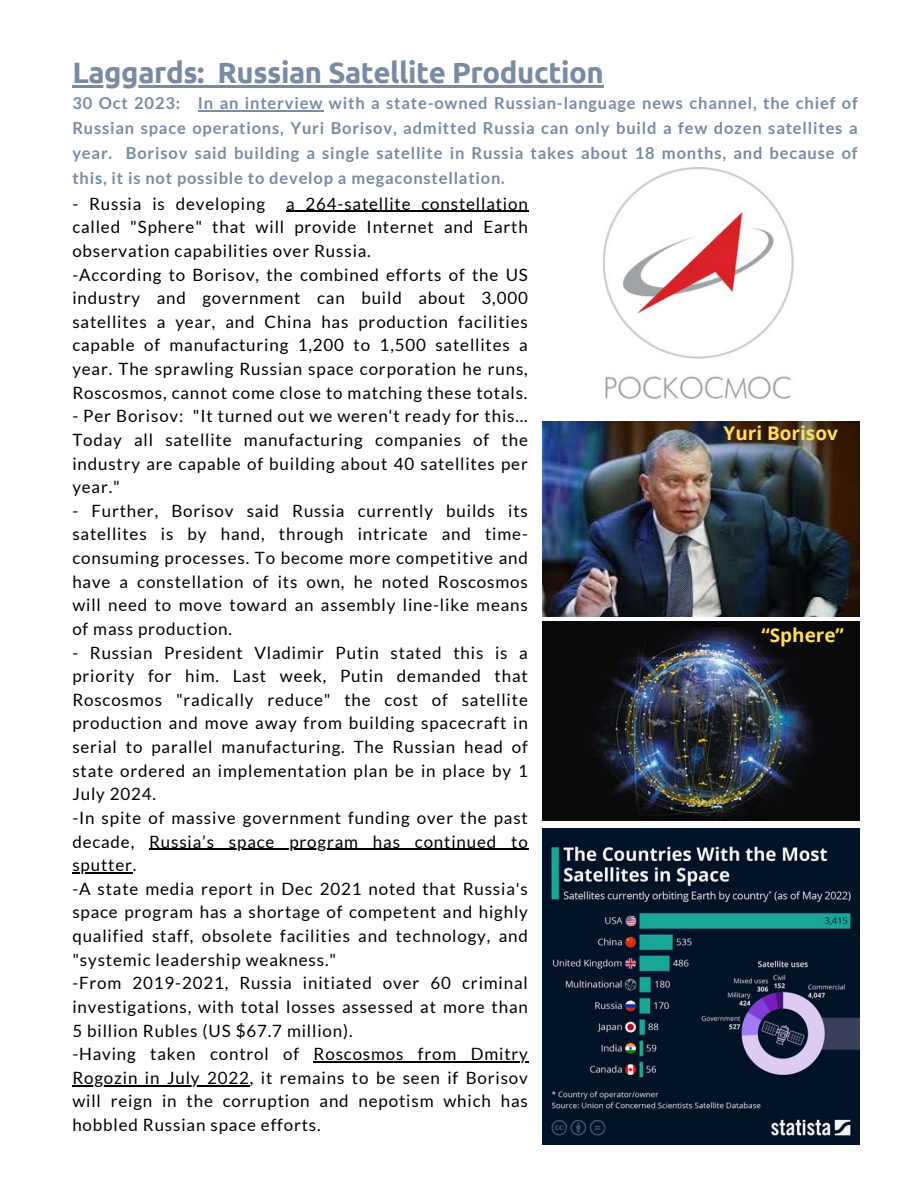
<style>
.page{position:relative;width:918px;height:1188px;background:#fff}
.page>*{position:absolute;margin:0;border:0;box-sizing:border-box;transform-origin:0 0}
.t1{font:700 29.4px "Ubuntu";letter-spacing:-.015em;color:#798ba2}
.t2{font:700 18.9px "Open Sans";color:#ffde59}
.t3{font:16.95px/23.7px "Lato";letter-spacing:.05em;color:#000;text-align:justify}
.t4{font:700 16.5px/24.8px "Lato";letter-spacing:.05em;color:#798ba2;text-align:justify}
</style>
<div class="page">
<img style="left:543px;top:422px;width:316px;height:194px">
<hr style="left:198px;top:110px;width:125px;height:2px;background:#798ba2">
<img style="left:603px;top:167px;width:191px;height:231px">
<img style="left:543px;top:622px;width:316px;height:199px">
<img style="left:543px;top:828px;width:316px;height:316px">
<hr style="left:72px;top:85px;width:132px;height:2px;background:#798ba2">
<svg style="left:204px;top:85px;width:13px;height:2px"></svg>
<hr style="left:217px;top:85px;width:386px;height:2px;background:#798ba2">
<hr style="left:286px;top:211px;width:243px;height:1px;background:#000">
<hr style="left:149px;top:849px;width:380px;height:1px;background:#000">
<hr style="left:72px;top:872px;width:61px;height:1px;background:#000">
<hr style="left:314px;top:1061px;width:215px;height:1px;background:#000">
<hr style="left:72px;top:1085px;width:178px;height:1px;background:#000">
<p class="t1" style="left:72px;top:55px;width:533px">Laggards: Russian Satellite Production</p>
<p class="t4" style="left:72px;top:91px;width:787px">30 Oct 2023: In an interview with a state-owned Russian-language news channel, the chief of Russian space operations, Yuri Borisov, admitted Russia can only build a few dozen satellites a year. Borisov said building a single satellite in Russia takes about 18 months, and because of this, it is not possible to develop a megaconstellation.</p>
<p class="t3" style="left:72px;top:191px;width:457px">- Russia is developing a 264-satellite constellation called "Sphere" that will provide Internet and Earth observation capabilities over Russia.</p>
<p class="t3" style="left:72px;top:262px;width:457px">-According to Borisov, the combined efforts of the US industry and government can build about 3,000 satellites a year, and China has production facilities capable of manufacturing 1,200 to 1,500 satellites a year. The sprawling Russian space corporation he runs, Roscosmos, cannot come close to matching these totals.</p>
<p class="t3" style="left:72px;top:404px;width:457px">- Per Borisov: "It turned out we weren't ready for this...<br>Today all satellite manufacturing companies of the industry are capable of building about 40 satellites per year."</p>
<p class="t3" style="left:72px;top:498px;width:457px">- Further, Borisov said Russia currently builds its satellites is by hand, through intricate and time&shy;consuming processes. To become more competitive and have a constellation of its own, he noted Roscosmos will need to move toward an assembly line-like means of mass production.</p>
<p class="t3" style="left:72px;top:640px;width:457px">- Russian President Vladimir Putin stated this is a priority for him. Last week, Putin demanded that Roscosmos "radically reduce" the cost of satellite production and move away from building spacecraft in serial to parallel manufacturing. The Russian head of state ordered an implementation plan be in place by 1<br>July 2024.</p>
<p class="t3" style="left:72px;top:806px;width:457px">-In spite of massive government funding over the past decade, Russia’s space program has continued to sputter.</p>
<p class="t3" style="left:72px;top:876px;width:457px">-A state media report in Dec 2021 noted that Russia's space program has a shortage of competent and highly qualified staff, obsolete facilities and technology, and "systemic leadership weakness."</p>
<p class="t3" style="left:72px;top:971px;width:457px">-From 2019-2021, Russia initiated over 60 criminal investigations, with total losses assessed at more than 5 billion Rubles (US $67.7 million).</p>
<p class="t3" style="left:72px;top:1042px;width:457px">-Having taken control of Roscosmos from Dmitry Rogozin in July 2022, it remains to be seen if Borisov will reign in the corruption and nepotism which has hobbled Russian space efforts.</p>
<p class="t2" style="left:724px;top:420px;width:116px">Yuri Borisov</p>
<p class="t2" style="left:761px;top:622px;width:84px">“Sphere”</p>
</div>
